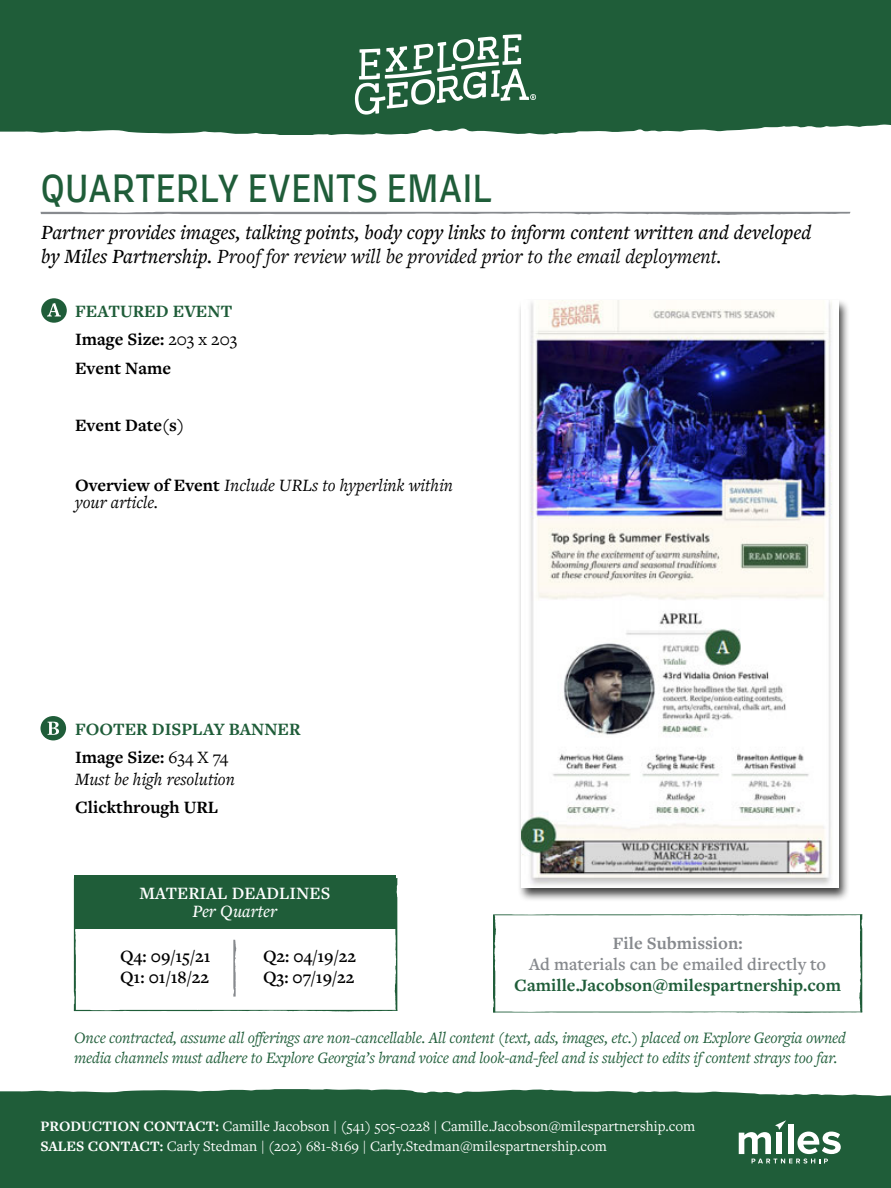
<style>
.page{position:relative;width:891px;height:1188px;background:#fff}
.page>*{position:absolute;margin:0;border:0;box-sizing:border-box;transform-origin:0 0}
.t1{font:36px "Farro";color:#1f5d39}
.t2{font:italic 500 21px/24px "Freight Text Pro";color:#000}
.t3{font:italic 18px/16.5px "Freight Text Pro";color:#000}
.t4{font:700 18px/28.3px "Freight Text Pro";color:#1f5d39}
.t5{font:700 18px/28.3px "Freight Text Pro";color:#000}
.t6{font:600 18px/21.6px "Freight Text Pro";color:#000}
.t7{font:600 18px "Freight Text Pro";color:#878a8e}
.t8{font:600 18px "Freight Text Pro";color:#fff}
.t9{font:700 18px "Freight Text Pro";color:#878a8e}
.t10{font:italic 500 18px "Freight Text Pro";color:#fff}
.t11{font:italic 16.5px/19.8px "Freight Text Pro";letter-spacing:-.01em;color:#1f5d39}
.t12{font:15px/20px "Freight Text Pro";color:#fff}
.s1{font-weight:400}
.s2{color:#1f5d39}
.s3{font-weight:700;font-style:normal}
.s4{color:#000}
.s5{font-weight:400;color:#000}
.s6{font-weight:700}
.s7{font-weight:600}
</style>
<div class="page">
<div style="left:0;top:0;width:891px;height:135px;background:#1f5d39"></div>
<svg style="left:355px;top:34px;width:181px;height:81px"></svg>
<div style="left:517px;top:298px;width:333px;height:604px;background:#000;opacity:.75"></div>
<img style="left:522px;top:300px;width:316px;height:588px">
<svg style="left:493px;top:914px;width:369px;height:99px"></svg>
<div style="left:74px;top:876px;width:322px;height:53px;background:#1f5d39"></div>
<svg style="left:74px;top:878px;width:323px;height:133px"></svg>
<svg style="left:40px;top:212px;width:810px;height:3px"></svg>
<div style="left:41px;top:298px;width:26px;height:25px;background:#1f5d39;border-radius:50%"></div>
<svg style="left:47px;top:303px;width:14px;height:13px"></svg>
<div style="left:40px;top:716px;width:26px;height:24px;background:#1f5d39;border-radius:50%"></div>
<svg style="left:48px;top:722px;width:11px;height:13px"></svg>
<div style="left:0;top:1089px;width:891px;height:99px;background:#1f5d39"></div>
<svg style="left:739px;top:1120px;width:102px;height:44px"></svg>
<h1 class="t1" style="left:40px;top:165px;width:453px">QUARTERLY EVENTS EMAIL</h1>
<h2 class="t2" style="left:41px;top:220px;width:772px">Partner provides images, talking points, body copy links to inform content written and developed by Miles Partnership. <span class="s1">Proof for review will be provided prior to the email deployment.</span></h2>
<p class="t5" style="left:75px;top:297px;width:164px"><span class="s2">FEATURED EVENT<br></span>Image Size: <span class="s1">203 x 203<br></span>Event Name</p>
<p class="t5" style="left:75px;top:411px;width:111px">Event Date(s)</p>
<p class="t3" style="left:75px;top:476px;width:380px"><span class="s3">Overview of Event</span> Include URLs to hyperlink within your article.</p>
<p class="t4" style="left:75px;top:714px;width:227px">FOOTER DISPLAY BANNER<br><span class="s4">Image Size:</span> <span class="s5">634 X 74</span></p>
<p class="t3" style="left:75px;top:770px;width:161px">Must be high resolution</p>
<p class="t5" style="left:75px;top:793px;width:145px">Clickthrough URL</p>
<p class="t8" style="left:139px;top:881px;width:192px">MATERIAL DEADLINES</p>
<p class="t10" style="left:192px;top:899px;width:86px">Per Quarter</p>
<p class="t6" style="left:120px;top:945px;width:92px">Q4: 09/15/21<br>Q1: 01/18/22</p>
<p class="t6" style="left:263px;top:945px;width:94px">Q2: 04/19/22<br>Q3: 07/19/22</p>
<p class="t9" style="left:613px;top:931px;width:131px">File Submission:</p>
<p class="t7" style="left:529px;top:952px;width:299px">Ad materials can be emailed directly to</p>
<p class="t4" style="left:514px;top:970px;width:328px">Camille.Jacobson@milespartnership.com</p>
<p class="t11" style="left:74px;top:1027px;width:773px">Once contracted, assume all offerings are non-cancellable. All content (text, ads, images, etc.) placed on Explore Georgia owned media channels must adhere to Explore Georgia’s brand voice and look-and-feel and is subject to edits if content strays too far.</p>
<p class="t12" style="left:40px;top:1115px;width:656px"><span class="s6">PRODUCTION CONTACT:</span> Camille Jacobson | (541) 505-0228 | Camille.Jacobson@milespartnership.com<br><span class="s6">SALES CONTACT:</span> Carly Stedman | (202) 681-8169 | Carly.Stedman@milespartnership.com</p>
<p class="t12" style="left:204px;top:1115px;width:491px"><span class="s7">T</span>: Camil e Jacobson | (541) 505-0228 | Camil e.Jacobson@milespartnership.com</p>
</div>
